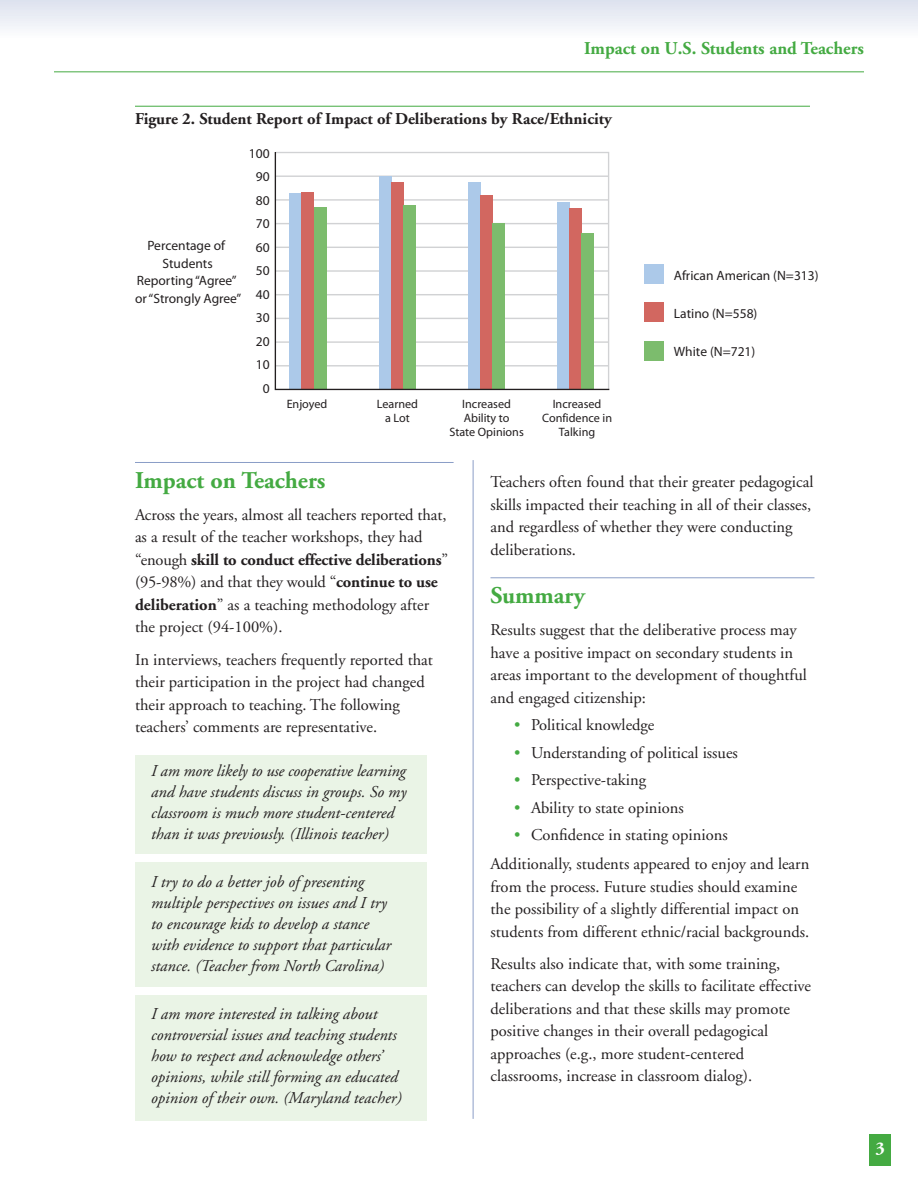
<style>
.page{position:relative;width:918px;height:1188px;background:#fff}
.page>*{position:absolute;margin:0;border:0;box-sizing:border-box;transform-origin:0 0}
.B_head_w_line{font:700 24px "Adobe Garamond";color:#44aa42}
.A_Head{font:700 18px "Adobe Garamond";color:#44aa42}
.A_Head-2{font:700 18px "Adobe Garamond";color:#fff}
.Bullet_Text{font:16.5px/22.5px "Adobe Garamond";color:#231f20}
.indent_ital{font:italic 16.5px/21px "Adobe Garamond";color:#231f20}
.Body_Text{font:700 16.5px "Adobe Garamond";color:#231f20}
.t1{font:13.5px/23.5px "Myriad Pro";color:#231f20;text-align:right}
.t2{font:12.15px/14.2px "Myriad Pro";color:#231f20;text-align:center}
.s1{font-weight:700}
.s2{color:#44aa42}
</style>
<div class="page">
<div style="left:135px;top:755px;width:292px;height:99px;background:#eaf4e6"></div>
<div style="left:135px;top:862px;width:292px;height:124px;background:#eaf4e6"></div>
<div style="left:135px;top:995px;width:292px;height:125px;background:#eaf4e6"></div>
<div style="left:869px;top:1134px;width:22px;height:31px;background:#44aa42"></div>
<div style="left:644px;top:264px;width:20px;height:20px;background:#acc9e9"></div>
<div style="left:644px;top:302px;width:19px;height:19px;background:#d26760"></div>
<div style="left:645px;top:341px;width:19px;height:19px;background:#7cbc6d"></div>
<svg style="left:274px;top:152px;width:336px;height:239px"></svg>
<div style="left:0;top:0;width:918px;height:39px;background:linear-gradient(to bottom,#dce1ee,#fefefe)"></div>
<hr style="left:54px;top:71px;width:810px;height:1px;background:#44aa42">
<hr style="left:135px;top:462px;width:319px;height:1px;background:#8b9ec7">
<hr style="left:135px;top:106px;width:675px;height:1px;background:#44aa42">
<hr style="left:490px;top:577px;width:324px;height:1px;background:#8b9ec7">
<hr style="left:473px;top:460px;width:1px;height:659px;background:#8b9ec7">
<p class="A_Head" style="left:584px;top:38px;width:281px">Impact on U.S. Students and Teachers</p>
<p class="Body_Text" style="left:135px;top:110px;width:479px">Figure 2. Student Report of Impact of Deliberations by Race/Ethnicity</p>
<p class="t1" style="left:135px;top:237px;width:108px;line-height:17.5px;text-align:center">Percentage of<br>Students<br>Reporting “Agree” or “Strongly Agree”</p>
<p class="t1" style="left:249px;top:141px;width:22px">100<br>90<br>80<br>70<br>60<br>50<br>40<br>30<br>20<br>10<br>0</p>
<p class="t2" style="left:287px;top:396px;width:42px">Enjoyed</p>
<p class="t2" style="left:377px;top:396px;width:43px">Learned a Lot</p>
<p class="t2" style="left:449px;top:396px;width:76px">Increased<br>Ability to<br>State Opinions</p>
<p class="t2" style="left:542px;top:396px;width:72px">Increased<br>Confidence in<br>Talking</p>
<p class="t1" style="left:674px;top:263px;width:146px">African American (N=313)</p>
<p class="t1" style="left:674px;top:301px;width:85px">Latino (N=558)</p>
<p class="t1" style="left:674px;top:339px;width:83px">White (N=721)</p>
<p class="B_head_w_line" style="left:135px;top:467px;width:192px">Impact on Teachers</p>
<p class="Bullet_Text" style="left:135px;top:504px;width:315px">Across the years, almost all teachers reported that, as a result of the teacher workshops, they had “enough <span class="s1">skill to conduct effective deliberations</span>” (95-98%) and that they would “<span class="s1">continue to use deliberation</span>” as a teaching methodology after the project (94-100%).</p>
<p class="Bullet_Text" style="left:135px;top:649px;width:299px">In interviews, teachers frequently reported that their participation in the project had changed their approach to teaching. The following teachers’ comments are representative.</p>
<p class="indent_ital" style="left:151px;top:761px;width:257px">I am more likely to use cooperative learning and have students discuss in groups. So my classroom is much more student-centered than it was previously. (Illinois teacher)</p>
<p class="indent_ital" style="left:151px;top:872px;width:241px">I try to do a better job of presenting multiple perspectives on issues and I try to encourage kids to develop a stance with evidence to support that particular stance. (Teacher from North Carolina)</p>
<p class="indent_ital" style="left:151px;top:1004px;width:252px">I am more interested in talking about controversial issues and teaching students how to respect and acknowledge others’ opinions, while still forming an educated opinion of their own. (Maryland teacher)</p>
<p class="Bullet_Text" style="left:490px;top:471px;width:325px">Teachers often found that their greater pedagogical skills impacted their teaching in all of their classes, and regardless of whether they were conducting deliberations.</p>
<p class="B_head_w_line" style="left:490px;top:582px;width:96px">Summary</p>
<p class="Bullet_Text" style="left:490px;top:619px;width:318px">Results suggest that the deliberative process may have a positive impact on secondary students in areas important to the development of thoughtful and engaged citizenship:</p>
<p class="Bullet_Text" style="left:514px;top:714px;width:142px"><span class="s2">•</span> Political knowledge</p>
<p class="Bullet_Text" style="left:514px;top:742px;width:225px"><span class="s2">•</span> Understanding of political issues</p>
<p class="Bullet_Text" style="left:514px;top:769px;width:133px"><span class="s2">•</span> Perspective-taking</p>
<p class="Bullet_Text" style="left:514px;top:797px;width:171px"><span class="s2">•</span> Ability to state opinions</p>
<p class="Bullet_Text" style="left:514px;top:824px;width:215px"><span class="s2">•</span> Confidence in stating opinions</p>
<p class="Bullet_Text" style="left:490px;top:853px;width:320px">Additionally, students appeared to enjoy and learn from the process. Future studies should examine the possibility of a slightly differential impact on students from different ethnic/racial backgrounds.</p>
<p class="Bullet_Text" style="left:490px;top:953px;width:322px">Results also indicate that, with some training, teachers can develop the skills to facilitate effective deliberations and that these skills may promote positive changes in their overall pedagogical approaches (e.g., more student-centered classrooms, increase in classroom dialog).</p>
<p class="A_Head-2" style="left:876px;top:1139px;width:11px">3</p>
</div>
